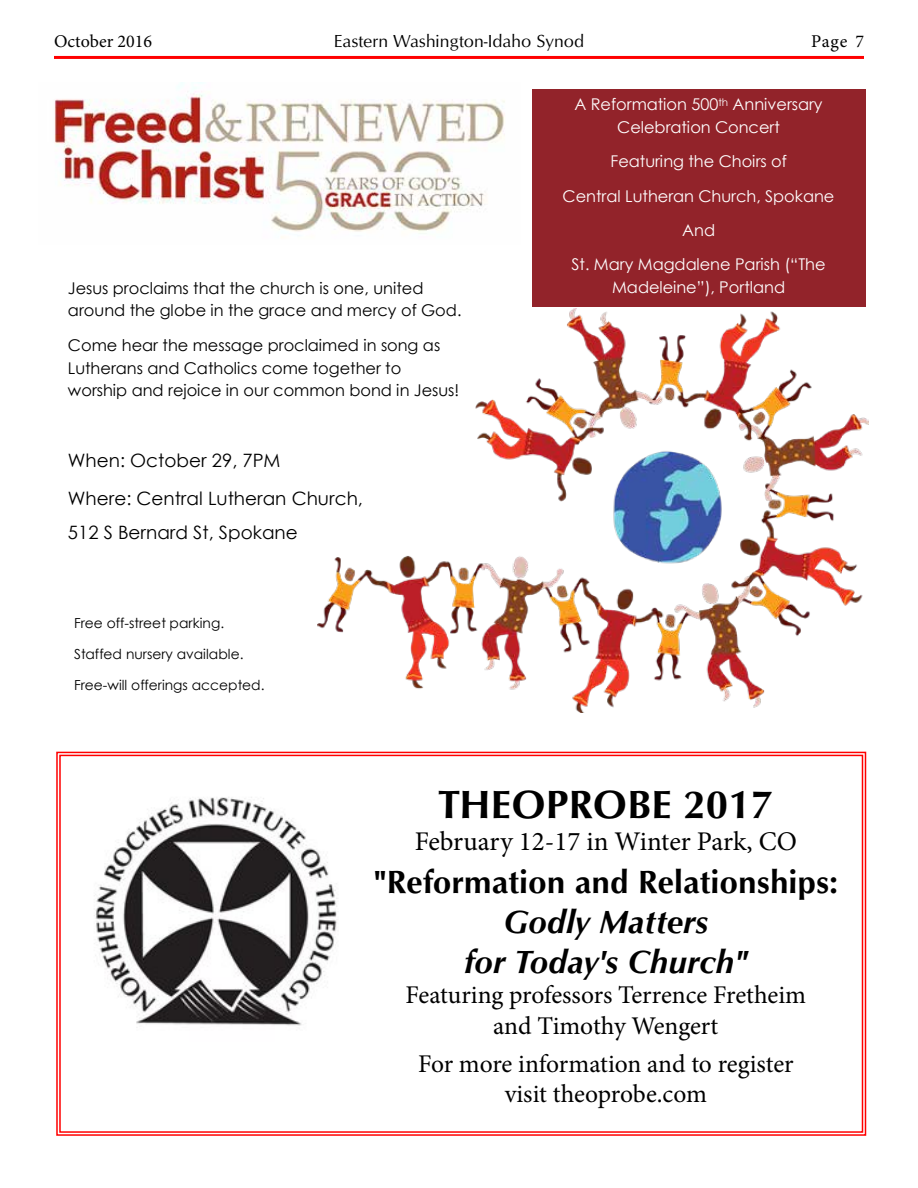
<style>
.page{position:relative;width:918px;height:1188px;background:#fff}
.page>*{position:absolute;margin:0;border:0;box-sizing:border-box;transform-origin:0 0}
.t1{font:40.5px "Optimum Bold DTC";color:#000}
.t2{font:33px "Optimum Bold DTC";color:#000}
.t3{font:33px/39.6px "Optimum Bold Italic DTC";color:#000;text-align:center}
.t4{font:27px "Minion Pro";letter-spacing:-.005em;color:#000}
.t5{font:25.5px/30.6px "Minion Pro";letter-spacing:-.005em;color:#000;text-align:center}
.t6{font:18.45px/37.5px "Century Gothic";color:#000}
.t7{font:18px "Optimum Roman DTC";color:#000}
.t8{font:18px "Minion Pro";letter-spacing:.005em;color:#000}
.t9{font:16.2px/34.3px "Century Gothic";color:#000}
.t10{font:16.2px/34.3px "Century Gothic";color:#fff;text-align:center}
.t11{font:13.8px "Century Gothic";color:#000}
</style>
<div class="page">
<hr style="left:54px;top:56px;width:810px;height:3px;background:#f00">
<img style="left:318px;top:309px;width:551px;height:403px">
<img style="left:54px;top:83px;width:451px;height:155px">
<div style="left:532px;top:89px;width:334px;height:217px;background:#8f1d25"></div>
<div style="left:59px;top:273px;width:411px;height:273px;background:#fff"></div>
<svg style="left:56px;top:751px;width:811px;height:385px"></svg>
<p class="t8" style="left:54px;top:29px;width:100px">October 2016</p>
<p class="t7" style="left:334px;top:30px;width:252px">Eastern Washington-Idaho Synod</p>
<p class="t8" style="left:811px;top:29px;width:54px">Page 7</p>
<p class="t10" style="left:574px;top:93px;width:250px;line-height:22.6px">A Reformation 500<sup>th</sup> Anniversary<br>Celebration Concert</p>
<p class="t10" style="left:563px;top:144px;width:273px">Featuring the Choirs of<br>Central Lutheran Church, Spokane<br>And<br>St. Mary Magdalene Parish (“The</p>
<p class="t9" style="left:68px;top:270px;width:357px">Jesus proclaims that the church is one, united</p>
<p class="t10" style="left:612px;top:270px;width:175px">Madeleine”), Portland</p>
<p class="t9" style="left:68px;top:293px;width:395px">around the globe in the grace and mercy of God.<br>Come hear the message proclaimed in song as</p>
<p class="t9" style="left:68px;top:356px;width:393px;line-height:22.6px">Lutherans and Catholics come together to worship and rejoice in our common bond in Jesus!</p>
<p class="t6" style="left:68px;top:441px;width:297px">When: October 29, 7PM<br>Where: Central Lutheran Church,</p>
<p class="t6" style="left:68px;top:513px;width:232px">512 S Bernard St, Spokane</p>
<p class="t11" style="left:74px;top:613px;width:152px">Free off-street parking.</p>
<p class="t11" style="left:74px;top:644px;width:171px">Staffed nursery available.</p>
<p class="t11" style="left:74px;top:675px;width:192px">Free-will offerings accepted.</p>
<h1 class="t1" style="left:439px;top:781px;width:336px">THEOPROBE 2017</h1>
<h3 class="t4" style="left:415px;top:823px;width:384px">February 12-17 in Winter Park, CO</h3>
<h2 class="t2" style="left:374px;top:863px;width:465px">"Reformation and Relationships:</h2>
<h2 class="t3" style="left:465px;top:902px;width:284px">Godly Matters<br>for Today's Church"</h2>
<h3 class="t5" style="left:406px;top:980px;width:402px">Featuring professors Terrence Fretheim and Timothy Wengert</h3>
<h3 class="t5" style="left:418px;top:1048px;width:377px">For more information and to register visit theoprobe.com</h3>
</div>
